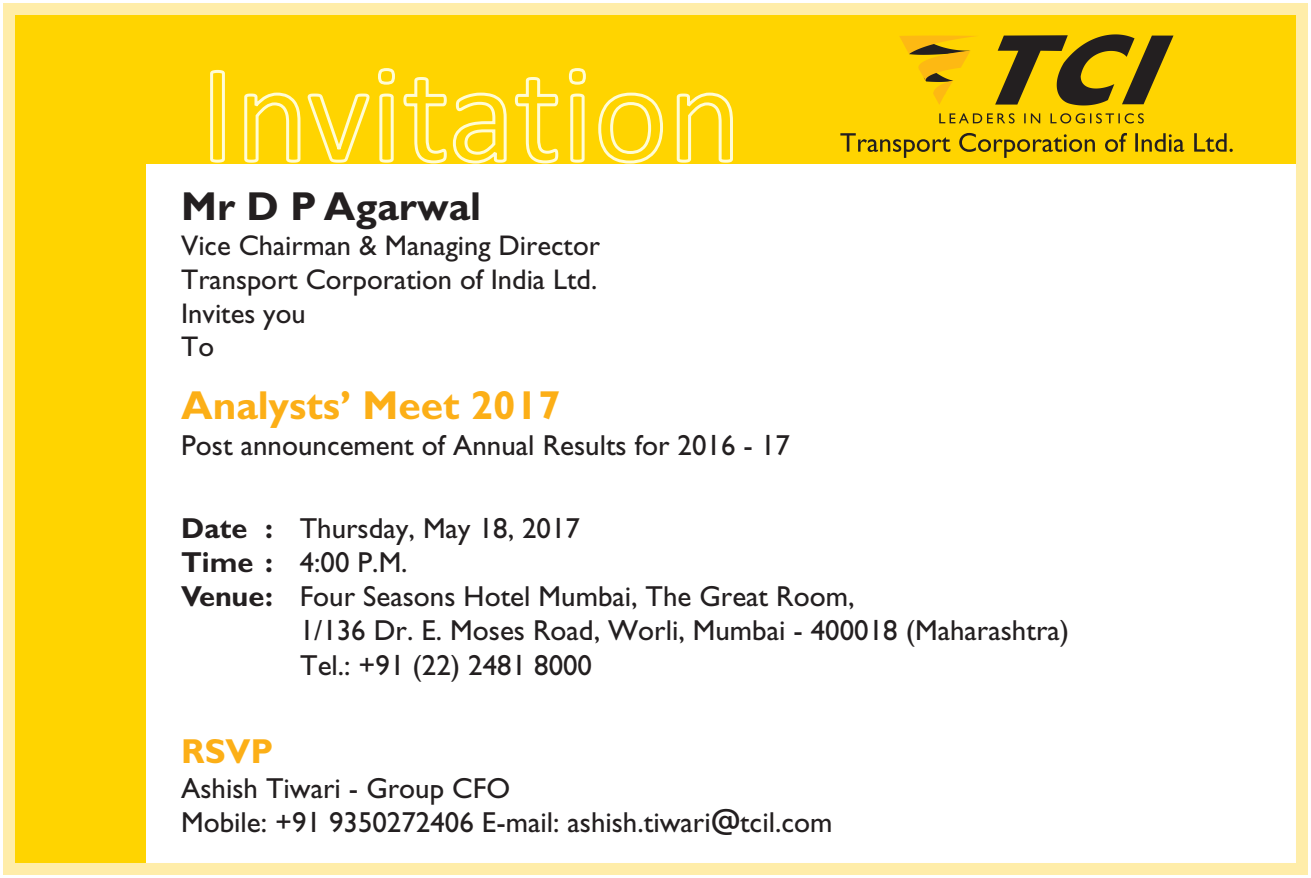
<style>
.page{position:relative;width:1311px;height:878px;background:#fff}
.page>*{position:absolute;margin:0;border:0;box-sizing:border-box;transform-origin:0 0}
.t1{font:700 40.5px "Gill Sans";color:#fcaf17}
.t2{font:700 40.5px "Gill Sans";color:#231f20}
.t3{font:700 34.8px "Gill Sans";color:#fcaf17}
.t4{font:29.1px/34.2px "Gill Sans";color:#231f20}
.t5{font:28.5px/33.6px "Gill Sans";color:#231f20}
.s1{font-weight:700}
</style>
<div class="page">
<div style="left:17px;top:7px;width:1285px;height:156px;background:#ffd400"></div>
<div style="left:8px;top:7px;width:138px;height:862px;background:#ffd400"></div>
<div style="left:3px;top:3px;width:1305px;height:872px;border:12px solid #ffeda9"></div>
<svg style="left:939px;top:113px;width:205px;height:10px"></svg>
<svg style="left:899px;top:36px;width:76px;height:68px"></svg>
<svg style="left:995px;top:34px;width:178px;height:71px"></svg>
<svg style="left:209px;top:68px;width:525px;height:96px"></svg>
<svg style="left:840px;top:133px;width:110px;height:25px"></svg>
<svg style="left:959px;top:133px;width:136px;height:25px"></svg>
<svg style="left:1105px;top:133px;width:22px;height:19px"></svg>
<svg style="left:1135px;top:133px;width:49px;height:19px"></svg>
<svg style="left:1194px;top:133px;width:39px;height:19px"></svg>
<h1 class="t2" style="left:181px;top:192px;width:302px">Mr D P Agarwal</h1>
<p class="t5" style="left:181px;top:232px;width:420px">Vice Chairman &amp; Managing Director<br>Transport Corporation of India Ltd.<br>Invites you<br>To</p>
<h1 class="t1" style="left:181px;top:391px;width:381px">Analysts’ Meet 2017</h1>
<p class="t4" style="left:181px;top:431px;width:610px">Post announcement of Annual Results for 2016 - 17</p>
<p class="t4" style="left:181px;top:514px;width:400px"><span class="s1">Date :</span> Thursday, May 18, 2017</p>
<p class="t4" style="left:181px;top:548px;width:228px"><span class="s1">Time :</span> 4:00 P.M.</p>
<p class="t4" style="left:181px;top:583px;width:675px"><span class="s1">Venue:</span> Four Seasons Hotel Mumbai, The Great Room,</p>
<p class="t4" style="left:300px;top:617px;width:771px">1/136 Dr. E. Moses Road, Worli, Mumbai - 400018 (Maharashtra)</p>
<p class="t3" style="left:181px;top:739px;width:94px">RSVP</p>
<p class="t4" style="left:300px;top:651px;width:293px">Tel.: +91 (22) 2481 8000</p>
<p class="t4" style="left:181px;top:774px;width:653px">Ashish Tiwari - Group CFO<br>Mobile: +91 9350272406 E-mail: ashish.tiwari@tcil.com</p>
</div>
